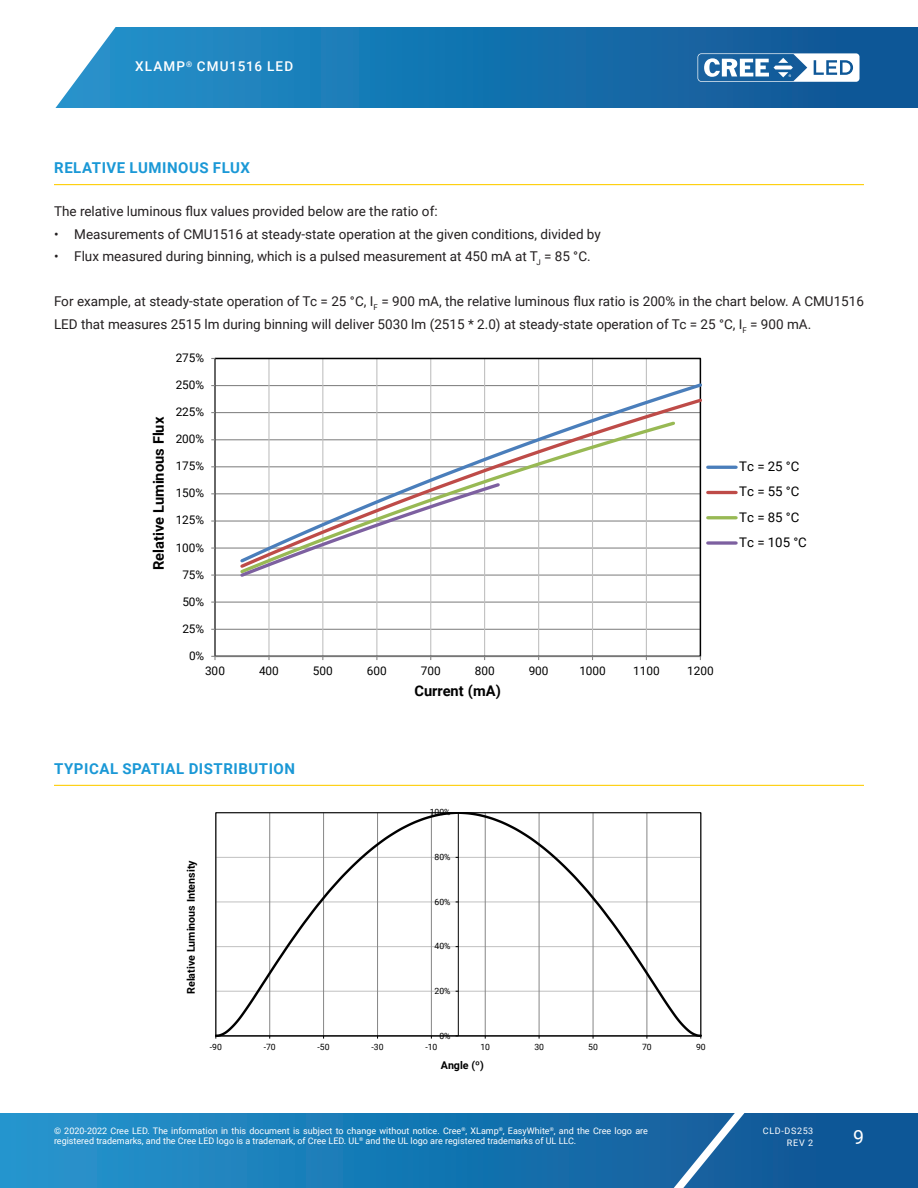
<style>
.page{position:relative;width:918px;height:1188px;background:#fff}
.page>*{position:absolute;margin:0;border:0;box-sizing:border-box;transform-origin:0 0}
.t1{font:19.5px "Roboto";color:#fff}
.Section_heading_with{font:700 15px "Roboto";letter-spacing:.035em;color:#1a98d6}
.t2{font:700 14.7px "Roboto";color:#000}
.Text_justify{font:13.5px/22.5px "Roboto";color:#231f20}
.t3{font:500 13.5px "Roboto";letter-spacing:.085em;color:#fff}
.t4{font:13.2px/25.2px "Roboto";color:#000}
.t5{font:11.85px "Roboto";letter-spacing:-.01em;color:#000}
.t6{font:700 10.65px "Roboto";color:#000}
.t7{font:9px/10.8px "Roboto";color:#fff}
.t8{font:9px/12px "Roboto";letter-spacing:.085em;color:#fff;text-align:right}
.t9{font:8.7px "Roboto";letter-spacing:-.01em;color:#000}
</style>
<div class="page">
<svg style="left:0;top:1113px;width:918px;height:75px;background:#1876b2"></svg>
<svg style="left:644px;top:1113px;width:117px;height:75px;background:#296da6"></svg>
<svg style="left:55px;top:27px;width:863px;height:81px;background:#2078b2"></svg>
<svg style="left:698px;top:53px;width:162px;height:29px"></svg>
<hr style="left:54px;top:184px;width:810px;height:1px;background:#fece08">
<hr style="left:54px;top:785px;width:810px;height:1px;background:#fece08">
<hr style="left:215px;top:629px;width:485px;height:1px;background:#868686">
<hr style="left:215px;top:602px;width:485px;height:1px;background:#868686">
<hr style="left:215px;top:575px;width:485px;height:1px;background:#868686">
<hr style="left:215px;top:548px;width:485px;height:1px;background:#868686">
<hr style="left:215px;top:520px;width:485px;height:2px;background:#868686">
<hr style="left:215px;top:493px;width:485px;height:1px;background:#868686">
<hr style="left:215px;top:466px;width:485px;height:1px;background:#868686">
<hr style="left:215px;top:439px;width:485px;height:1px;background:#868686">
<hr style="left:215px;top:412px;width:485px;height:1px;background:#868686">
<hr style="left:215px;top:385px;width:485px;height:1px;background:#868686">
<hr style="left:268px;top:358px;width:2px;height:298px;background:#c0c0c0">
<hr style="left:322px;top:358px;width:1px;height:298px;background:#c0c0c0">
<hr style="left:376px;top:358px;width:1px;height:298px;background:#c0c0c0">
<hr style="left:430px;top:358px;width:1px;height:298px;background:#c0c0c0">
<hr style="left:484px;top:358px;width:1px;height:298px;background:#c0c0c0">
<hr style="left:538px;top:358px;width:1px;height:298px;background:#c0c0c0">
<hr style="left:592px;top:358px;width:1px;height:298px;background:#c0c0c0">
<hr style="left:646px;top:358px;width:1px;height:298px;background:#c0c0c0">
<hr style="left:214px;top:358px;width:2px;height:298px;background:#868686">
<hr style="left:215px;top:656px;width:485px;height:1px;background:#868686">
<svg style="left:238px;top:381px;width:463px;height:15px"></svg>
<svg style="left:238px;top:396px;width:463px;height:175px"></svg>
<svg style="left:238px;top:419px;width:440px;height:157px"></svg>
<svg style="left:238px;top:481px;width:264px;height:98px"></svg>
<hr style="left:708px;top:466px;width:28px;height:3px;background:#4a7ebb">
<hr style="left:708px;top:491px;width:28px;height:3px;background:#be4b48">
<hr style="left:708px;top:516px;width:28px;height:3px;background:#98b954">
<svg style="left:708px;top:541px;width:28px;height:4px"></svg>
<svg style="left:216px;top:813px;width:486px;height:224px"></svg>
<p class="t3" style="left:135px;top:57px;width:159px">XLAMP<sup>®</sup> CMU1516 LED</p>
<p class="Section_heading_with" style="left:54px;top:157px;width:197px">RELATIVE LUMINOUS FLUX</p>
<p class="Text_justify" style="left:54px;top:199px;width:385px">The relative luminous flux values provided below are the ratio of:</p>
<p class="Text_justify" style="left:54px;top:222px;width:548px">• Measurements of CMU1516 at steady-state operation at the given conditions, divided by</p>
<p class="Text_justify" style="left:54px;top:244px;width:538px">• Flux measured during binning, which is a pulsed measurement at 450 mA at T<sub>J</sub> = 85 °C.</p>
<p class="Text_justify" style="left:54px;top:289px;width:812px">For example, at steady-state operation of Tc = 25 °C, I<sub>F</sub> = 900 mA, the relative luminous flux ratio is 200% in the chart below. A CMU1516<br>LED that measures 2515 lm during binning will deliver 5030 lm (2515 * 2.0) at steady-state operation of Tc = 25 °C, I<sub>F</sub> = 900 mA.</p>
<p class="t5" style="left:176px;top:349px;width:30px">275%</p>
<p class="t2" style="left:148px;top:570px;width:155px;rotate:-90deg">Relative Luminous Flux</p>
<p class="t5" style="left:176px;top:377px;width:30px">250%</p>
<p class="t5" style="left:176px;top:404px;width:30px">225%</p>
<p class="t5" style="left:176px;top:431px;width:30px">200%</p>
<p class="t5" style="left:176px;top:458px;width:30px">175%</p>
<p class="t5" style="left:176px;top:485px;width:30px">150%</p>
<p class="t5" style="left:176px;top:512px;width:30px">125%</p>
<p class="t5" style="left:176px;top:539px;width:30px">100%</p>
<p class="t5" style="left:182px;top:566px;width:23px">75%</p>
<p class="t5" style="left:182px;top:593px;width:23px">50%</p>
<p class="t5" style="left:182px;top:620px;width:23px">25%</p>
<p class="t5" style="left:189px;top:647px;width:17px">0%</p>
<p class="t5" style="left:205px;top:662px;width:21px">300</p>
<p class="t5" style="left:259px;top:662px;width:21px">400</p>
<p class="t5" style="left:313px;top:662px;width:21px">500</p>
<p class="t5" style="left:367px;top:662px;width:21px">600</p>
<p class="t5" style="left:421px;top:662px;width:21px">700</p>
<p class="t5" style="left:475px;top:662px;width:21px">800</p>
<p class="t5" style="left:529px;top:662px;width:21px">900</p>
<p class="t5" style="left:579px;top:662px;width:28px">1000</p>
<p class="t5" style="left:633px;top:662px;width:28px">1100</p>
<p class="t5" style="left:687px;top:662px;width:28px">1200</p>
<p class="t2" style="left:414px;top:681px;width:88px">Current (mA)</p>
<p class="Section_heading_with" style="left:54px;top:758px;width:242px">TYPICAL SPATIAL DISTRIBUTION</p>
<p class="t6" style="left:184px;top:994px;width:135px;rotate:-90deg">Relative Luminous Intensity</p>
<p class="t9" style="left:430px;top:806px;width:22px">100%</p>
<p class="t9" style="left:435px;top:851px;width:17px">80%</p>
<p class="t9" style="left:435px;top:895px;width:17px">60%</p>
<p class="t9" style="left:435px;top:940px;width:17px">40%</p>
<p class="t9" style="left:435px;top:985px;width:17px">20%</p>
<p class="t9" style="left:439px;top:1029px;width:13px">0%</p>
<p class="t9" style="left:210px;top:1040px;width:14px">-90</p>
<p class="t9" style="left:264px;top:1040px;width:14px">-70</p>
<p class="t9" style="left:318px;top:1040px;width:14px">-50</p>
<p class="t9" style="left:372px;top:1040px;width:14px">-30</p>
<p class="t9" style="left:425px;top:1040px;width:14px">-10</p>
<p class="t9" style="left:480px;top:1040px;width:11px">10</p>
<p class="t9" style="left:534px;top:1040px;width:11px">30</p>
<p class="t9" style="left:588px;top:1040px;width:11px">50</p>
<p class="t9" style="left:642px;top:1040px;width:11px">70</p>
<p class="t9" style="left:696px;top:1040px;width:11px">90</p>
<p class="t6" style="left:441px;top:1057px;width:45px">Angle (º)</p>
<p class="t4" style="left:739px;top:453px;width:69px">Tc = 25 °C<br>Tc = 55 °C<br>Tc = 85 °C<br>Tc = 105 °C</p>
<p class="t7" style="left:54px;top:1125px;width:596px">© 2020-2022 Cree LED. The information in this document is subject to change without notice. Cree<sup>®</sup>, XLamp<sup>®</sup>, EasyWhite<sup>®</sup>, and the Cree logo are registered trademarks, and the Cree LED logo is a trademark, of Cree LED. UL<sup>®</sup> and the UL logo are registered trademarks of UL LLC.</p>
<p class="t8" style="left:763px;top:1124px;width:52px">CLD-DS253<br>REV 2</p>
<h1 class="t1" style="left:853px;top:1123px;width:12px">9</h1>
</div>
